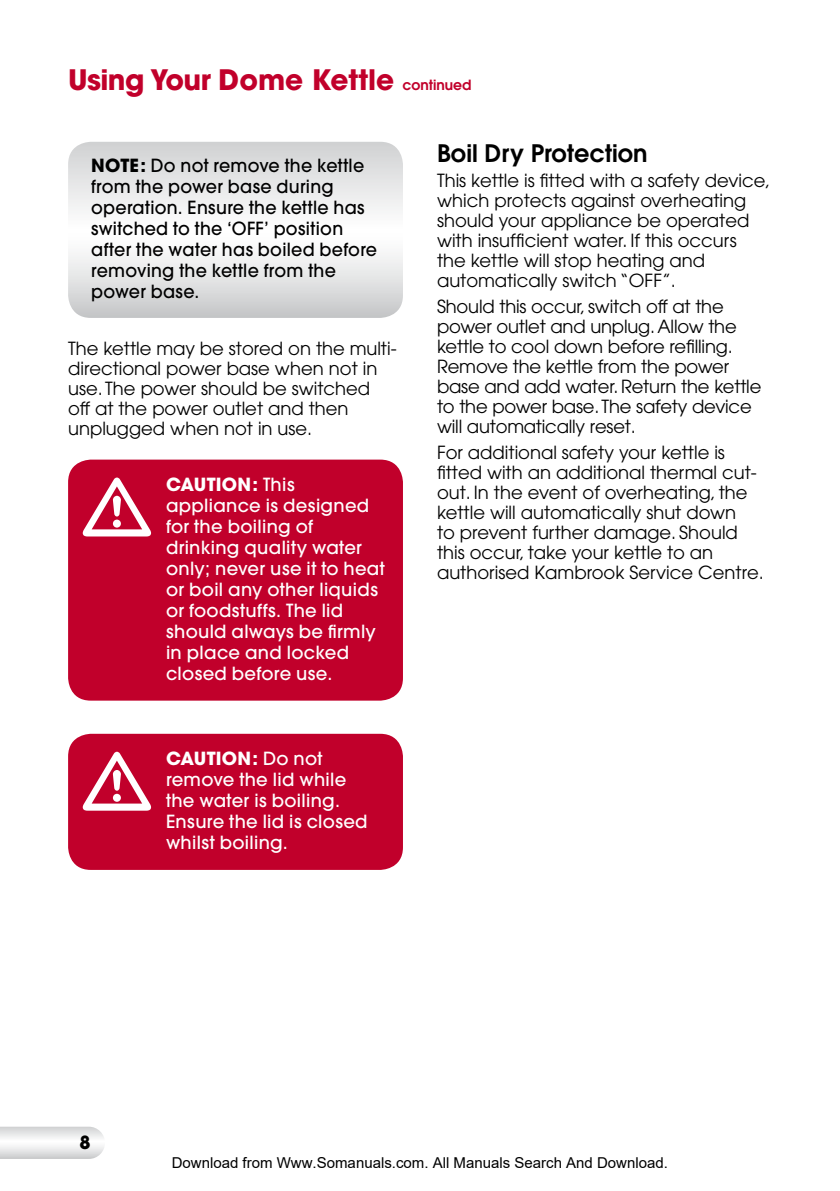
<style>
.page{position:relative;width:840px;height:1191px;background:#fff}
.page>*{position:absolute;margin:0;border:0;box-sizing:border-box;transform-origin:0 0}
.t1{font:700 28px "Avant Garde";letter-spacing:-.02em;color:#c1002b}
.t2{font:600 24px "Avant Garde";color:#000}
.t3{font:18px/20px "Avant Garde";color:#000}
.t4{font:500 18px/21px "Avant Garde";letter-spacing:.015em;color:#fff}
.t5{font:500 18px/21px "Avant Garde";letter-spacing:.015em;color:#000}
.t6{font:700 18px "Avant Garde";color:#fff}
.t7{font:700 18px "Avant Garde";color:#000}
.t8{font:15px "Arial";color:#000}
.s1{font-weight:600;font-size:14px}
.s2{font-weight:700}
</style>
<div class="page">
<svg style="left:0;top:1126px;width:104px;height:32px"></svg>
<svg style="left:68px;top:142px;width:335px;height:176px"></svg>
<div style="left:68px;top:459px;width:335px;height:241px;background:#c1002b;border-radius:23px"></div>
<svg style="left:83px;top:477px;width:68px;height:59px"></svg>
<div style="left:68px;top:734px;width:335px;height:136px;background:#c1002b;border-radius:23px"></div>
<svg style="left:83px;top:751px;width:68px;height:59px"></svg>
<h1 class="t1" style="left:68px;top:62px;width:404px">Using Your Dome Kettle <span class="s1">continued</span></h1>
<p class="t5" style="left:91px;top:155px;width:287px"><span class="s2">NOTE:</span> Do not remove the kettle from the power base during operation. Ensure the kettle has switched to the ‘OFF’ position after the water has boiled before removing the kettle from the power base.</p>
<p class="t3" style="left:68px;top:338px;width:330px">The kettle may be stored on the multi&shy;directional power base when not in use. The power should be switched off at the power outlet and then unplugged when not in use.</p>
<p class="t6" style="left:166px;top:472px;width:28px">caution</p>
<p class="t4" style="left:166px;top:474px;width:220px;text-indent:86px"><span class="s2">:</span> This appliance is designed for the boiling of drinking quality water only; never use it to heat or boil any other liquids or foodstuffs. The lid should always be firmly in place and locked closed before use.</p>
<p class="t6" style="left:166px;top:747px;width:28px">caution</p>
<p class="t4" style="left:166px;top:748px;width:203px;text-indent:86px"><span class="s2">:</span> Do not remove the lid while the water is boiling.<br>Ensure the lid is closed whilst boiling.</p>
<h2 class="t2" style="left:437px;top:137px;width:212px">Boil Dry Protection</h2>
<p class="t3" style="left:437px;top:171px;width:335px">This kettle is fitted with a safety device, which protects against overheating should your appliance be operated with insufficient water. If this occurs<br>the kettle will stop heating and automatically switch “OFF”.</p>
<p class="t3" style="left:437px;top:296px;width:326px">Should this occur, switch off at the power outlet and unplug. Allow the kettle to cool down before refilling.<br>Remove the kettle from the power base and add water. Return the kettle to the power base. The safety device will automatically reset.</p>
<p class="t3" style="left:437px;top:442px;width:328px">For additional safety your kettle is fitted with an additional thermal cut&shy;out. In the event of overheating, the kettle will automatically shut down<br>to prevent further damage. Should this occur, take your kettle to an authorised Kambrook Service Centre.</p>
<p class="t7" style="left:79px;top:1131px;width:13px">8</p>
<p class="t8" style="left:172px;top:1154px;width:497px">Download from Www.Somanuals.com. All Manuals Search And Download.</p>
</div>
